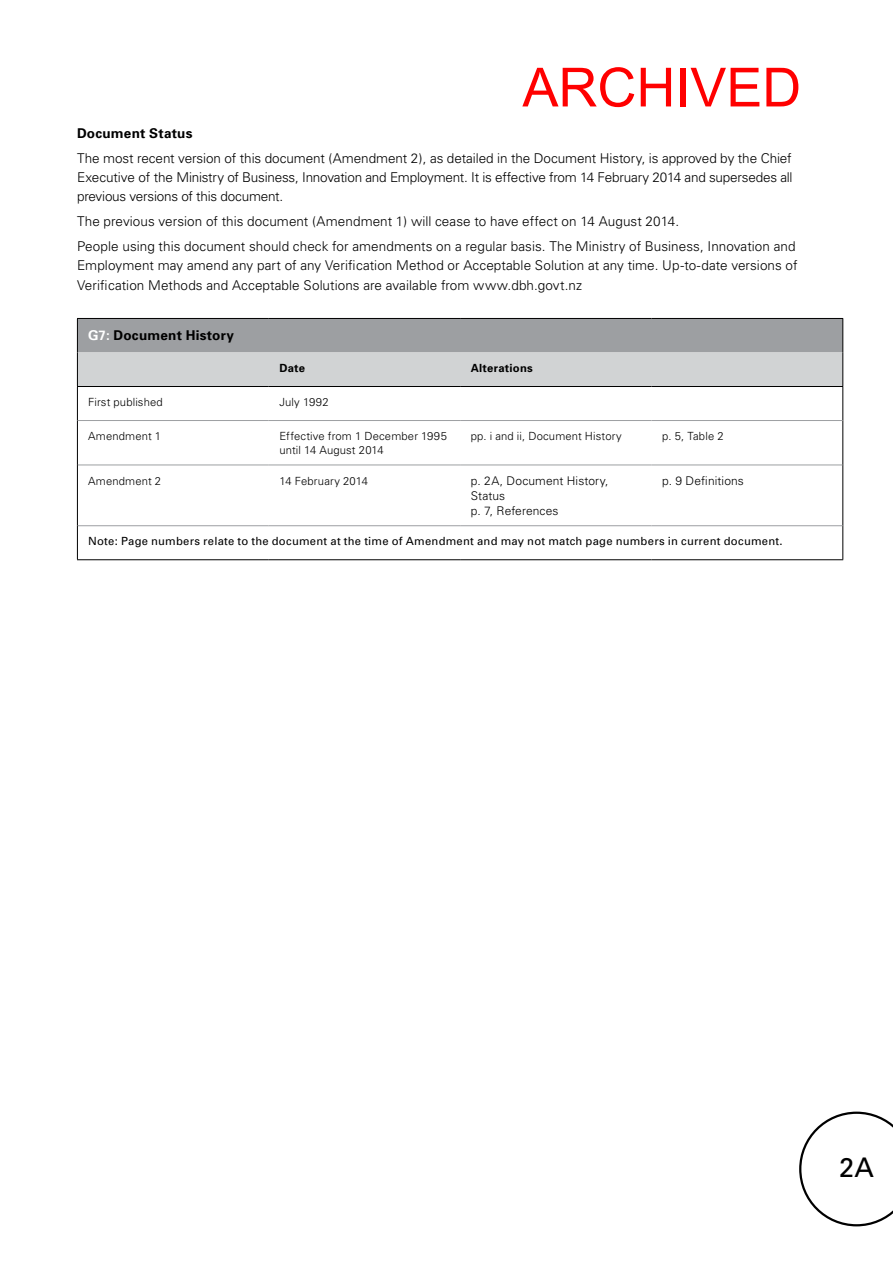
<style>
.page{position:relative;width:893px;height:1263px;background:#fff}
.page>*{position:absolute;margin:0;border:0;box-sizing:border-box;transform-origin:0 0}
.t1{font:54px "Arial";color:#f00}
.t2{font:27px "Univers";color:#000}
.t3{font:300 13.5px/18.8px "Univers";letter-spacing:.005em;color:#000}
.t4{font:700 13.5px "Univers";letter-spacing:.02em;color:#000}
.t5{font:300 12px/15px "Univers";letter-spacing:.01em;color:#000}
.t6{font:300 11.25px/14.2px "Univers";letter-spacing:.01em;color:#000}
.t7{font:11.25px "Univers";letter-spacing:.02em;color:#000}
.t8{font:700 11.25px "Univers";letter-spacing:.02em;color:#000}
.s1{color:#fff}
</style>
<div class="page">
<svg style="left:799px;top:1111px;width:94px;height:115px"></svg>
<svg style="left:78px;top:319px;width:764px;height:67px;background:#b7b9bb"></svg>
<hr style="left:77px;top:318px;width:192px;height:1px;background:#000">
<hr style="left:269px;top:318px;width:191px;height:1px;background:#000">
<hr style="left:460px;top:318px;width:191px;height:1px;background:#000">
<hr style="left:651px;top:318px;width:192px;height:1px;background:#000">
<hr style="left:77px;top:386px;width:192px;height:1px;background:#000">
<hr style="left:269px;top:386px;width:191px;height:1px;background:#000">
<hr style="left:460px;top:386px;width:191px;height:1px;background:#000">
<hr style="left:651px;top:386px;width:192px;height:1px;background:#000">
<hr style="left:77px;top:319px;width:1px;height:33px;background:#000">
<hr style="left:77px;top:352px;width:1px;height:34px;background:#000">
<hr style="left:77px;top:387px;width:1px;height:33px;background:#000">
<hr style="left:77px;top:420px;width:1px;height:45px;background:#000">
<hr style="left:77px;top:465px;width:1px;height:61px;background:#000">
<hr style="left:842px;top:319px;width:1px;height:33px;background:#000">
<hr style="left:842px;top:352px;width:1px;height:34px;background:#000">
<hr style="left:842px;top:387px;width:1px;height:33px;background:#000">
<hr style="left:842px;top:420px;width:1px;height:45px;background:#000">
<hr style="left:842px;top:465px;width:1px;height:61px;background:#000">
<hr style="left:77px;top:526px;width:1px;height:33px;background:#000">
<hr style="left:842px;top:526px;width:1px;height:33px;background:#000">
<hr style="left:77px;top:559px;width:192px;height:1px;background:#000">
<hr style="left:269px;top:559px;width:191px;height:1px;background:#000">
<hr style="left:460px;top:559px;width:191px;height:1px;background:#000">
<hr style="left:651px;top:559px;width:192px;height:1px;background:#000">
<hr style="left:78px;top:420px;width:191px;height:1px;background:#9d9fa2">
<hr style="left:269px;top:420px;width:191px;height:1px;background:#9d9fa2">
<hr style="left:460px;top:420px;width:191px;height:1px;background:#9d9fa2">
<hr style="left:651px;top:420px;width:191px;height:1px;background:#9d9fa2">
<hr style="left:78px;top:465px;width:191px;height:1px;background:#9d9fa2">
<hr style="left:269px;top:465px;width:191px;height:1px;background:#9d9fa2">
<hr style="left:460px;top:465px;width:191px;height:1px;background:#9d9fa2">
<hr style="left:651px;top:465px;width:191px;height:1px;background:#9d9fa2">
<hr style="left:78px;top:525px;width:191px;height:1px;background:#9d9fa2">
<hr style="left:269px;top:525px;width:191px;height:1px;background:#9d9fa2">
<hr style="left:460px;top:525px;width:191px;height:1px;background:#9d9fa2">
<hr style="left:651px;top:525px;width:191px;height:1px;background:#9d9fa2">
<h1 class="t1" style="left:522px;top:50px;width:280px">ARCHIVED</h1>
<p class="t4" style="left:77px;top:125px;width:117px">Document Status</p>
<p class="t3" style="left:77px;top:149px;width:717px;text-align:justify">The most recent version of this document (Amendment 2), as detailed in the Document History, is approved by the Chief Executive of the Ministry of Business, Innovation and Employment. It is effective from 14 February 2014 and supersedes all previous versions of this document.</p>
<p class="t3" style="left:77px;top:208px;width:720px;line-height:25px">The previous version of this document (Amendment 1) will cease to have effect on 14 August 2014.<br>People using this document should check for amendments on a regular basis. The Ministry of Business, Innovation and</p>
<p class="t3" style="left:77px;top:255px;width:722px;line-height:20.2px">Employment may amend any part of any Verification Method or Acceptable Solution at any time. Up-to-date versions of<br>Verification Methods and Acceptable Solutions are available from www.dbh.govt.nz</p>
<p class="t4" style="left:88px;top:327px;width:147px"><span class="s1">G7:</span> Document History</p>
<p class="t8" style="left:279px;top:361px;width:27px">Date</p>
<p class="t8" style="left:471px;top:361px;width:64px">Alterations</p>
<p class="t6" style="left:88px;top:395px;width:76px">First published</p>
<p class="t6" style="left:279px;top:395px;width:51px">July 1992</p>
<p class="t6" style="left:88px;top:429px;width:75px">Amendment 1</p>
<p class="t6" style="left:279px;top:429px;width:169px">Effective from 1 December 1995 until 14 August 2014</p>
<p class="t6" style="left:471px;top:429px;width:152px">pp. i and ii, Document History</p>
<p class="t6" style="left:662px;top:429px;width:63px">p. 5, Table 2</p>
<p class="t6" style="left:88px;top:473px;width:75px">Amendment 2</p>
<p class="t6" style="left:279px;top:473px;width:90px">14 February 2014</p>
<p class="t5" style="left:471px;top:473px;width:139px">p. 2A, Document History,<br>Status<br>p. 7, References</p>
<p class="t5" style="left:662px;top:473px;width:83px">p. 9 Definitions</p>
<p class="t7" style="left:88px;top:534px;width:696px">Note: Page numbers relate to the document at the time of Amendment and may not match page numbers in current document.</p>
<h2 class="t2" style="left:839px;top:1152px;width:36px">2A</h2>
</div>
